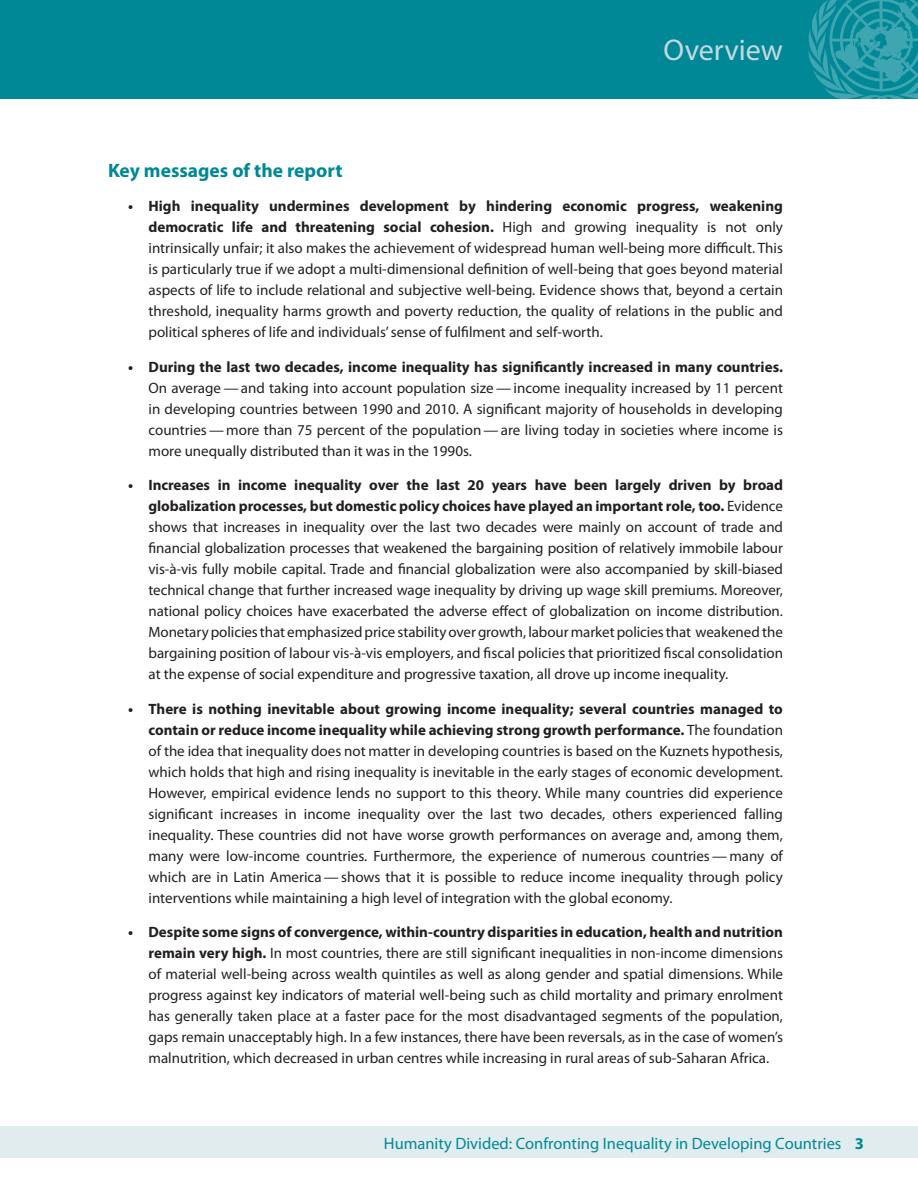
<style>
.page{position:relative;width:918px;height:1188px;background:#fff}
.page>*{position:absolute;margin:0;border:0;box-sizing:border-box;transform-origin:0 0}
.t1{font:30px "Myriad Pro";color:#c3d9de}
.t2{font:700 19.5px "Myriad Pro";color:#008897}
.t3{font:16.5px "Myriad Pro";color:#008897}
.t4{font:15px/21px "Myriad Pro";color:#231f20;text-align:justify}
.t5{font:700 15px "Myriad Pro";color:#231f20}
.s1{font-weight:700}
</style>
<div class="page">
<div style="left:0;top:1127px;width:918px;height:31px;background:#e1ecee"></div>
<div style="left:0;top:0;width:918px;height:99px;background:#008897"></div>
<svg style="left:808px;top:0;width:110px;height:99px"></svg>
<h1 class="t1" style="left:664px;top:31px;width:121px">Overview</h1>
<h2 class="t2" style="left:108px;top:157px;width:236px">Key messages of the report</h2>
<p class="t4" style="left:148px;top:195px;width:636px;text-indent:-20px"><span class="s1">• High inequality undermines development by hindering economic progress, weakening democratic life and threatening social cohesion.</span> High and growing inequality is not only intrinsically unfair; it also makes the achievement of widespread human well-being more difficult. This is particularly true if we adopt a multi-dimensional definition of well-being that goes beyond material aspects of life to include relational and subjective well-being. Evidence shows that, beyond a certain threshold, inequality harms growth and poverty reduction, the quality of relations in the public and political spheres of life and individuals’ sense of fulfilment and self-worth.</p>
<p class="t5" style="left:128px;top:357px;width:656px">• During the last two decades, income inequality has significantly increased in many countries.</p>
<p class="t4" style="left:148px;top:377px;width:636px">On average — and taking into account population size — income inequality increased by 11 percent in developing countries between 1990 and 2010. A significant majority of households in developing countries — more than 75 percent of the population — are living today in societies where income is more unequally distributed than it was in the 1990s.</p>
<p class="t4" style="left:148px;top:474px;width:636px;text-indent:-20px"><span class="s1">• Increases in income inequality over the last 20 years have been largely driven by broad globalization processes, but domestic policy choices have played an important role, too.</span> Evidence shows that increases in inequality over the last two decades were mainly on account of trade and financial globalization processes that weakened the bargaining position of relatively immobile labour vis-à-vis fully mobile capital. Trade and financial globalization were also accompanied by skill-biased technical change that further increased wage inequality by driving up wage skill premiums. Moreover, national policy choices have exacerbated the adverse effect of globalization on income distribution.<br>Monetary policies that emphasized price stability over growth, labour market policies that weakened the bargaining position of labour vis-à-vis employers, and fiscal policies that prioritized fiscal consolidation at the expense of social expenditure and progressive taxation, all drove up income inequality.</p>
<p class="t4" style="left:149px;top:698px;width:636px;text-indent:-20px"><span class="s1">• There is nothing inevitable about growing income inequality; several countries managed to contain or reduce income inequality while achieving strong growth performance.</span> The foundation of the idea that inequality does not matter in developing countries is based on the Kuznets hypothesis, which holds that high and rising inequality is inevitable in the early stages of economic development.<br>However, empirical evidence lends no support to this theory. While many countries did experience significant increases in income inequality over the last two decades, others experienced falling inequality. These countries did not have worse growth performances on average and, among them, many were low-income countries. Furthermore, the experience of numerous countries — many of which are in Latin America — shows that it is possible to reduce income inequality through policy interventions while maintaining a high level of integration with the global economy.</p>
<p class="t4" style="left:149px;top:921px;width:636px;text-indent:-20px"><span class="s1">• Despite some signs of convergence, within-country disparities in education, health and nutrition remain very high.</span> In most countries, there are still significant inequalities in non-income dimensions of material well-being across wealth quintiles as well as along gender and spatial dimensions. While progress against key indicators of material well-being such as child mortality and primary enrolment has generally taken place at a faster pace for the most disadvantaged segments of the population, gaps remain unacceptably high. In a few instances, there have been reversals, as in the case of women’s malnutrition, which decreased in urban centres while increasing in rural areas of sub-Saharan Africa.</p>
<p class="t3" style="left:384px;top:1133px;width:482px">Humanity Divided: Confronting Inequality in Developing Countries <span class="s1">3</span></p>
</div>
